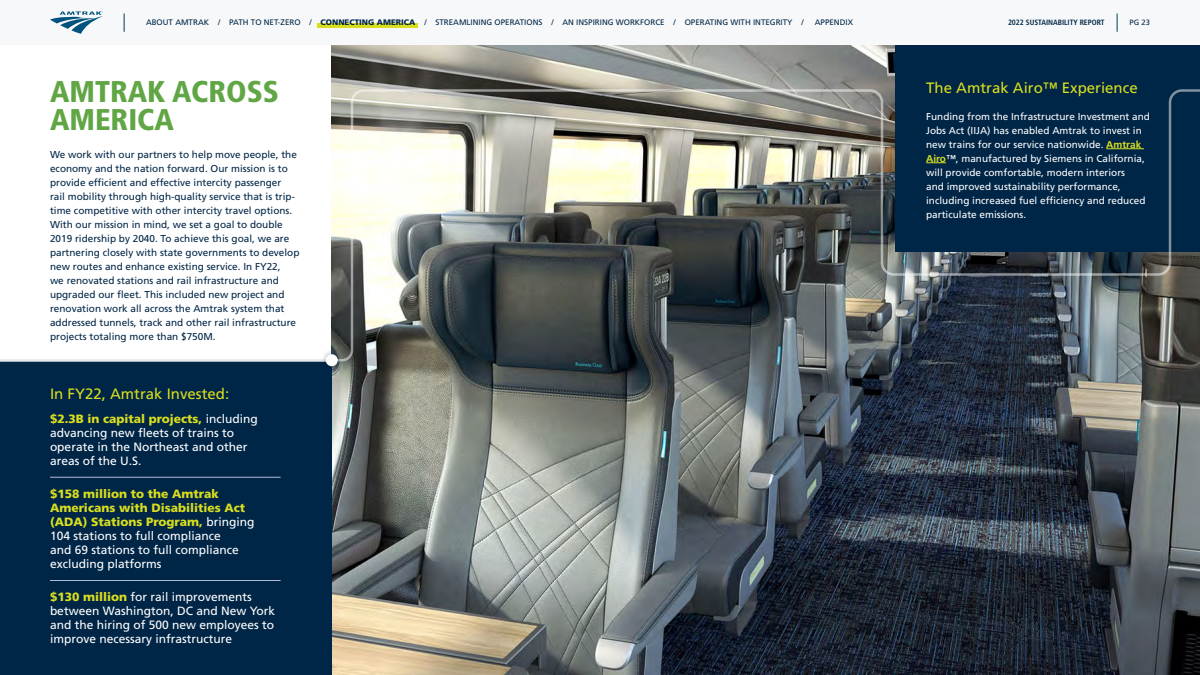
<style>
.page{position:relative;width:1200px;height:675px;background:#fff}
.page>*{position:absolute;margin:0;border:0;box-sizing:border-box;transform-origin:0 0}
.H1__new{font:900 condensed 30px/28px "Frutiger LT Std";color:#61a645}
.StoryTitle{font:15px "Frutiger LT Std";color:#d9de1f}
.HighlightsSmallText{font:12px/14px "Frutiger LT Std";color:#fff}
.Body__GREP{font:10px/14px "Frutiger LT Std";color:#002647}
.Body__GREP-2{font:10px/14px "Frutiger LT Std";color:#fff}
.t1{font:8px "Frutiger LT Std";color:#002647}
.t2{font:700 condensed 7.7px "Frutiger LT Std";color:#002647}
.t3{font:7.7px "Frutiger LT Std";color:#002647}
.s1{font-weight:900}
.s2{font-weight:900;color:#d9de1f}
.s3{font-weight:700;color:#d9de1f}
</style>
<div class="page">
<img style="left:332px;top:45px;width:868px;height:630px">
<div style="left:0;top:360px;width:332px;height:315px;background:#002647"></div>
<hr style="left:50px;top:477px;width:231px;height:1px;background:#b0bbda">
<hr style="left:50px;top:580px;width:231px;height:1px;background:#b0bbda">
<div style="left:895px;top:44px;width:305px;height:208px;background:#002647"></div>
<hr style="left:0;top:359px;width:332px;height:3px;background:#e5e7ea">
<img style="left:331px;top:88px;width:869px;height:275px">
<div style="left:320px;top:349px;width:23px;height:23px;background:#000;opacity:.33"></div>
<div style="left:326px;top:354px;width:12px;height:12px;background:#fff;border-radius:50%"></div>
<div style="left:0;top:0;width:1200px;height:45px;background:#f7f8f9"></div>
<svg style="left:1117px;top:14px;width:1px;height:18px"></svg>
<svg style="left:124px;top:14px;width:1px;height:18px"></svg>
<svg style="left:50px;top:11px;width:53px;height:23px"></svg>
<hr style="left:317px;top:24px;width:101px;height:4px;background:#d9de1f">
<p class="t1" style="left:146px;top:18px;width:659px">ABOUT AMTRAK / PATH TO NET-ZERO / <span class="s1">CONNECTING AMERICA</span> / STREAMLINING OPERATIONS / AN INSPIRING WORKFORCE / OPERATING WITH INTEGRITY /</p>
<p class="t1" style="left:815px;top:18px;width:40px">APPENDIX</p>
<p class="t2" style="left:1008px;top:18px;width:98px">2022 SUSTAINABILITY REPORT</p>
<p class="t3" style="left:1130px;top:18px;width:22px">PG 23</p>
<p class="H1__new" style="left:50px;top:78px;width:230px">AMTRAK ACROSS<br>AMERICA</p>
<p class="Body__GREP" style="left:50px;top:148px;width:251px">We work with our partners to help move people, the economy and the nation forward. Our mission is to provide efficient and effective intercity passenger<br>rail mobility through high-quality service that is trip&shy;time competitive with other intercity travel options.<br>With our mission in mind, we set a goal to double 2019 ridership by 2040. To achieve this goal, we are partnering closely with state governments to develop new routes and enhance existing service. In FY22,<br>we renovated stations and rail infrastructure and upgraded our fleet. This included new project and renovation work all across the Amtrak system that addressed tunnels, track and other rail infrastructure projects totaling more than $750M.</p>
<p class="StoryTitle" style="left:50px;top:384px;width:181px">In FY22, Amtrak Invested:</p>
<p class="HighlightsSmallText" style="left:50px;top:412px;width:209px"><span class="s2">$2.3B in capital projects,</span> including advancing new fleets of trains to operate in the Northeast and other areas of the U.S.</p>
<p class="HighlightsSmallText" style="left:50px;top:487px;width:206px"><span class="s2">$158 million to the Amtrak<br>Americans with Disabilities Act (ADA) Stations Program,</span> bringing<br>104 stations to full compliance<br>and 69 stations to full compliance excluding platforms</p>
<p class="HighlightsSmallText" style="left:50px;top:590px;width:227px"><span class="s2">$130 million</span> for rail improvements between Washington, DC and New York and the hiring of 500 new employees to improve necessary infrastructure</p>
<p class="StoryTitle" style="left:926px;top:78px;width:213px">The Amtrak Airo™ Experience</p>
<p class="Body__GREP-2" style="left:926px;top:109px;width:225px">Funding from the Infrastructure Investment and Jobs Act (IIJA) has enabled Amtrak to invest in new trains for our service nationwide. <span class="s3">Amtrak Airo</span>™, manufactured by Siemens in California, will provide comfortable, modern interiors<br>and improved sustainability performance, including increased fuel efficiency and reduced particulate emissions.</p>
</div>
